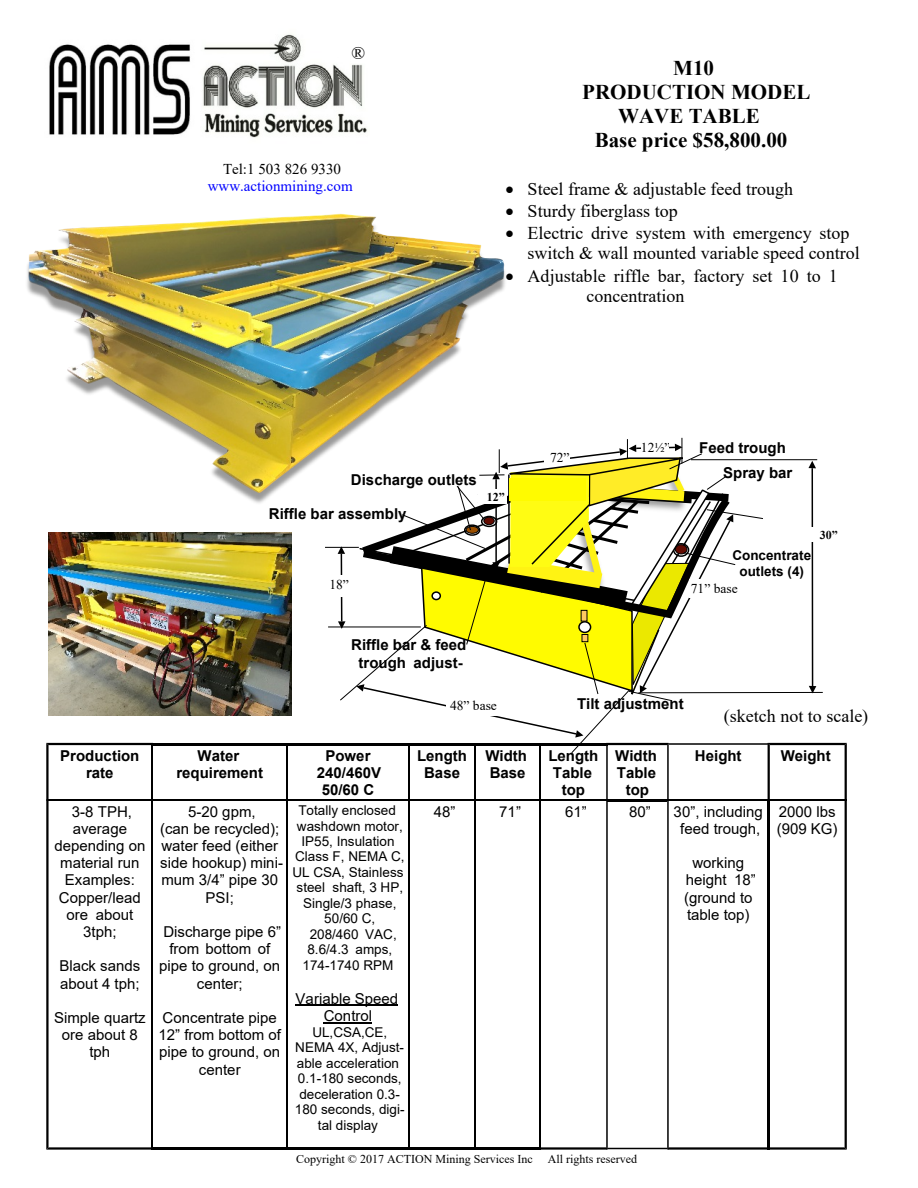
<style>
.page{position:relative;width:918px;height:1188px;background:#fff}
.page>*{position:absolute;margin:0;border:0;box-sizing:border-box;transform-origin:0 0}
.t1{font:700 21px "Times New Roman";color:#000}
.t2{font:18px/22px "Times New Roman";color:#000}
.t3{font:15px/17.2px "Arial";color:#000;text-align:center}
.t4{font:700 15px/17.2px "Arial";color:#000;text-align:center}
.t5{font:15px "Times New Roman";color:#00f}
.t6{font:15px "Times New Roman";color:#000}
.t7{font:13.5px/15.5px "Arial";color:#000;text-align:center}
.t8{font:13.5px "Times New Roman";color:#000}
.t9{font:700 13.5px/15.5px "Arial";color:#000;text-align:center}
.t10{font:12px "Times New Roman";color:#000}
.t11{font:700 12px "Times New Roman";color:#000}
</style>
<div class="page">
<hr style="left:296px;top:1005px;width:102px;height:1px;background:#000">
<hr style="left:324px;top:1022px;width:48px;height:1px;background:#000">
<hr style="left:152px;top:743px;width:136px;height:2px;background:#000">
<hr style="left:286px;top:743px;width:124px;height:2px;background:#000">
<hr style="left:152px;top:799px;width:136px;height:2px;background:#000">
<hr style="left:286px;top:799px;width:124px;height:2px;background:#000">
<hr style="left:152px;top:1147px;width:136px;height:3px;background:#000">
<hr style="left:286px;top:1147px;width:124px;height:3px;background:#000">
<svg style="left:46px;top:743px;width:106px;height:407px"></svg>
<hr style="left:152px;top:745px;width:1px;height:56px;background:#000">
<hr style="left:152px;top:799px;width:1px;height:348px;background:#000">
<hr style="left:286px;top:745px;width:2px;height:56px;background:#000">
<hr style="left:286px;top:799px;width:2px;height:348px;background:#000">
<hr style="left:328px;top:627px;width:93px;height:1px;background:#000">
<hr style="left:325px;top:547px;width:34px;height:1px;background:#000">
<svg style="left:338px;top:438px;width:509px;height:712px"></svg>
<img style="left:48px;top:533px;width:244px;height:182px">
<img style="left:27px;top:213px;width:483px;height:296px">
<img style="left:28px;top:214px;width:477px;height:280px">
<img style="left:49px;top:34px;width:319px;height:104px">
<div style="left:352px;top:41px;width:19px;height:22px;background:#fff"></div>
<svg style="left:506px;top:231px;width:4px;height:6px"></svg>
<svg style="left:506px;top:274px;width:4px;height:6px"></svg>
<p class="t2" style="left:352px;top:43px;width:15px">®</p>
<p class="t6" style="left:223px;top:164px;width:120px">Tel:1 503 826 9330</p>
<p class="t5" style="left:208px;top:181px;width:147px">www.actionmining.com</p>
<h1 class="t1" style="left:673px;top:61px;width:42px">M10</h1>
<h1 class="t1" style="left:582px;top:85px;width:230px">PRODUCTION MODEL</h1>
<h1 class="t1" style="left:618px;top:109px;width:143px">WAVE TABLE</h1>
<h1 class="t1" style="left:595px;top:133px;width:194px">Base price $58,800.00</h1>
<p class="t2" style="left:528px;top:180px;width:323px">Steel frame &amp; adjustable feed trough<br>Sturdy fiberglass top<br>Electric drive system with emergency stop</p>
<p class="t2" style="left:528px;top:243px;width:334px;line-height:22.8px">switch &amp; wall mounted variable speed control<br>Adjustable riffle bar, factory set 10 to 1</p>
<p class="t2" style="left:587px;top:287px;width:99px">concentration</p>
<p class="t4" style="left:351px;top:472px;width:127px">Discharge outlets</p>
<p class="t4" style="left:269px;top:506px;width:139px">Riffle bar assembly</p>
<p class="t11" style="left:487px;top:493px;width:20px">12”</p>
<p class="t8" style="left:477px;top:493px;width:31px">16¾”</p>
<p class="t8" style="left:550px;top:452px;width:21px">72”</p>
<p class="t8" style="left:641px;top:443px;width:31px">12½”</p>
<p class="t4" style="left:699px;top:440px;width:88px">Feed trough</p>
<p class="t4" style="left:723px;top:465px;width:71px">Spray bar</p>
<p class="t8" style="left:821px;top:529px;width:21px">46”</p>
<p class="t11" style="left:820px;top:531px;width:20px">30”</p>
<p class="t9" style="left:732px;top:549px;width:80px">Concentrate outlets (4)</p>
<p class="t8" style="left:329px;top:579px;width:21px">18”</p>
<p class="t8" style="left:691px;top:584px;width:48px">71” base</p>
<p class="t4" style="left:351px;top:638px;width:117px">Riffle bar &amp; feed trough adjust-</p>
<p class="t8" style="left:450px;top:701px;width:48px">48” base</p>
<p class="t4" style="left:577px;top:697px;width:108px">Tilt adjustment</p>
<p class="t2" style="left:724px;top:707px;width:146px">(sketch not to scale)</p>
<p class="t4" style="left:60px;top:748px;width:81px">Production rate</p>
<p class="t4" style="left:176px;top:748px;width:88px">Water requirement</p>
<p class="t4" style="left:317px;top:748px;width:66px">Power<br>240/460V<br>50/60 C</p>
<p class="t4" style="left:417px;top:748px;width:52px">Length<br>Base</p>
<p class="t4" style="left:485px;top:748px;width:43px;text-align:left">Width<br>Base</p>
<p class="t4" style="left:548px;top:748px;width:52px">Length<br>Table top</p>
<p class="t4" style="left:615px;top:748px;width:43px">Width<br>Table top</p>
<p class="t4" style="left:695px;top:748px;width:48px">Height</p>
<p class="t4" style="left:781px;top:748px;width:51px">Weight</p>
<p class="t3" style="left:54px;top:804px;width:93px">3-8 TPH, average depending on material run<br>Examples:<br>Copper/lead ore about<br>3tph;</p>
<p class="t3" style="left:59px;top:959px;width:82px;text-align:left">Black sands about 4 tph;</p>
<p class="t3" style="left:54px;top:1010px;width:93px">Simple quartz ore about 8 tph</p>
<p class="t7" style="left:298px;top:804px;width:99px">Totally enclosed</p>
<p class="t7" style="left:297px;top:819px;width:107px">washdown motor,</p>
<p class="t7" style="left:301px;top:835px;width:95px">IP55, Insulation</p>
<p class="t7" style="left:295px;top:850px;width:111px">Class F, NEMA C,</p>
<p class="t7" style="left:292px;top:866px;width:113px">UL CSA, Stainless</p>
<p class="t7" style="left:297px;top:881px;width:108px">steel shaft, 3 HP,</p>
<p class="t7" style="left:303px;top:897px;width:95px">Single/3 phase,</p>
<p class="t7" style="left:324px;top:912px;width:53px">50/60 C,</p>
<p class="t7" style="left:310px;top:928px;width:89px">208/460 VAC,</p>
<p class="t7" style="left:307px;top:943px;width:86px">8.6/4.3 amps,</p>
<p class="t7" style="left:303px;top:959px;width:92px">174-1740 RPM</p>
<p class="t3" style="left:296px;top:991px;width:104px">Variable Speed<br>Control</p>
<p class="t7" style="left:295px;top:1026px;width:111px">UL,CSA,CE,<br>NEMA 4X, Adjust&shy;able acceleration<br>0.1-180 seconds, deceleration 0.3-<br>180 seconds, digi&shy;tal display</p>
<p class="t3" style="left:434px;top:804px;width:23px">48”</p>
<p class="t3" style="left:499px;top:804px;width:23px">71”</p>
<p class="t3" style="left:565px;top:804px;width:23px">61”</p>
<p class="t3" style="left:629px;top:804px;width:23px">80”</p>
<p class="t3" style="left:674px;top:804px;width:91px">30”, including feed trough,</p>
<p class="t3" style="left:684px;top:856px;width:73px">working height 18” (ground to table top)</p>
<p class="t3" style="left:777px;top:804px;width:62px;text-align:left">2000 lbs (909 KG)</p>
<p class="t3" style="left:160px;top:804px;width:124px">5-20 gpm,<br>(can be recycled); water feed (either side hookup) mini&shy;mum 3/4” pipe 30<br>PSI;</p>
<p class="t3" style="left:159px;top:924px;width:123px">Discharge pipe 6” from bottom of pipe to ground, on center;</p>
<p class="t3" style="left:158px;top:1010px;width:124px">Concentrate pipe<br>12” from bottom of pipe to ground, on center</p>
<p class="t10" style="left:296px;top:1154px;width:238px">Copyright © 2017 ACTION Mining Services Inc</p>
<p class="t10" style="left:548px;top:1154px;width:91px">All rights reserved</p>
</div>
